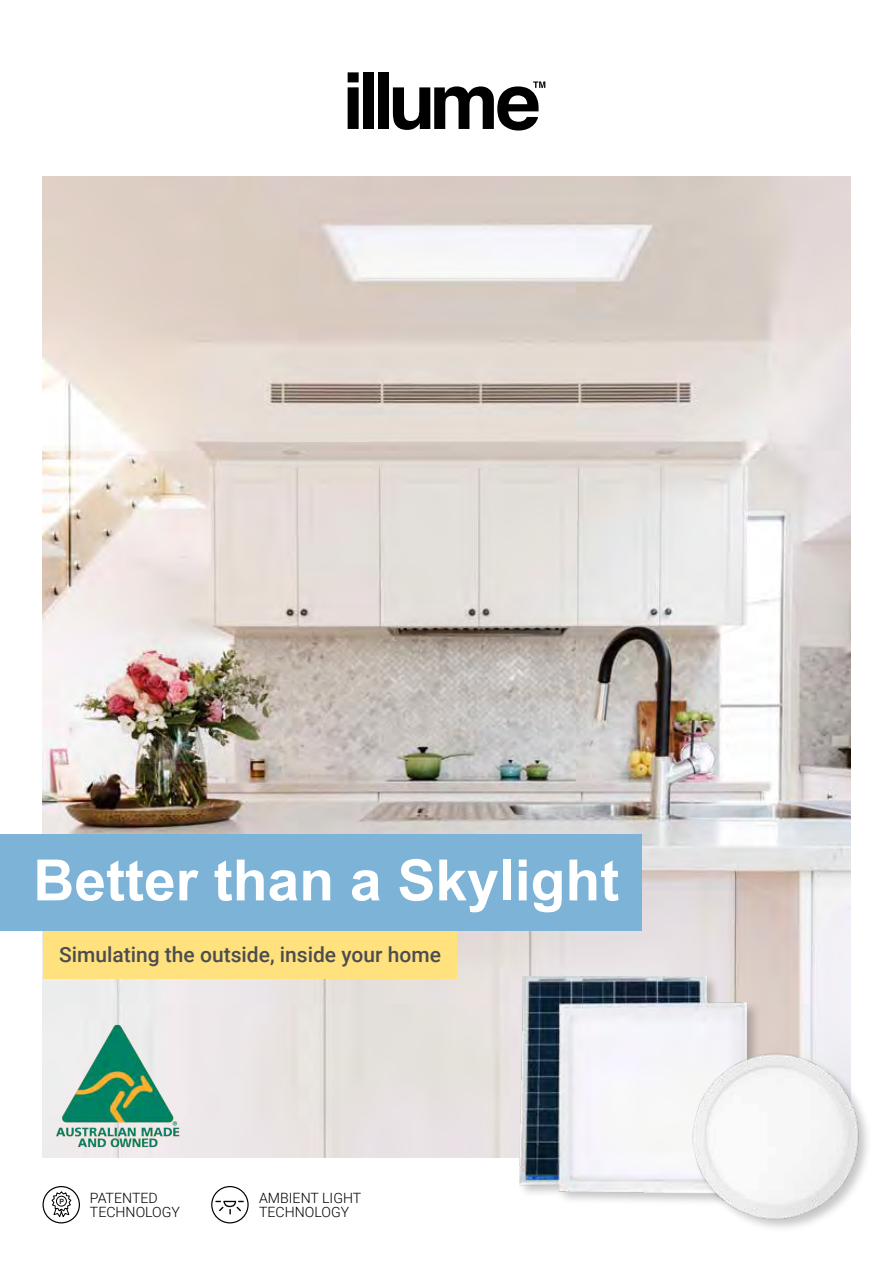
<style>
.page{position:relative;width:893px;height:1263px;background:#fff}
.page>*{position:absolute;margin:0;border:0;box-sizing:border-box;transform-origin:0 0}
.t1{font:700 57px "Arial";color:#fff}
.t2{font:500 21px "Roboto";color:#4d4d4f}
.t3{font:300 14.1px/14.1px "Roboto";color:#000}
.t4{font:500 7.2px "Roboto";color:#000}
</style>
<div class="page">
<img style="left:43px;top:176px;width:807px;height:982px">
<div style="left:43px;top:929px;width:414px;height:50px;background:#ffe17d"></div>
<div style="left:0;top:834px;width:641px;height:96px;background:#7cb3d7"></div>
<svg style="left:51px;top:1190px;width:21px;height:29px"></svg>
<div style="left:56px;top:1196px;width:11px;height:10px;border:1px solid #000;border-radius:50%"></div>
<div style="left:43px;top:1186px;width:37px;height:37px;border:1px solid #000;border-radius:50%"></div>
<div style="left:211px;top:1186px;width:38px;height:37px;border:1px solid #000;border-radius:50%"></div>
<svg style="left:348px;top:72px;width:11px;height:57px"></svg>
<div style="left:363px;top:73px;width:11px;height:56px;background:#000"></div>
<div style="left:378px;top:73px;width:11px;height:56px;background:#000"></div>
<svg style="left:393px;top:81px;width:152px;height:50px"></svg>
<svg style="left:215px;top:1201px;width:29px;height:13px"></svg>
<div style="left:518px;top:974px;width:243px;height:233px;background:#000;opacity:.23"></div>
<img style="left:520px;top:976px;width:227px;height:231px">
<img style="left:681px;top:1045px;width:185px;height:183px">
<img style="left:42px;top:999px;width:163px;height:159px">
<h1 class="t1" style="left:33px;top:840px;width:587px">Better than a Skylight</h1>
<h2 class="t2" style="left:59px;top:940px;width:383px">Simulating the outside, inside your home</h2>
<p class="t4" style="left:60px;top:1196px;width:6px">P</p>
<p class="t3" style="left:90px;top:1190px;width:92px">PATENTED<br>TECHNOLOGY</p>
<p class="t3" style="left:259px;top:1190px;width:104px">AMBIENT LIGHT<br>TECHNOLOGY</p>
</div>
